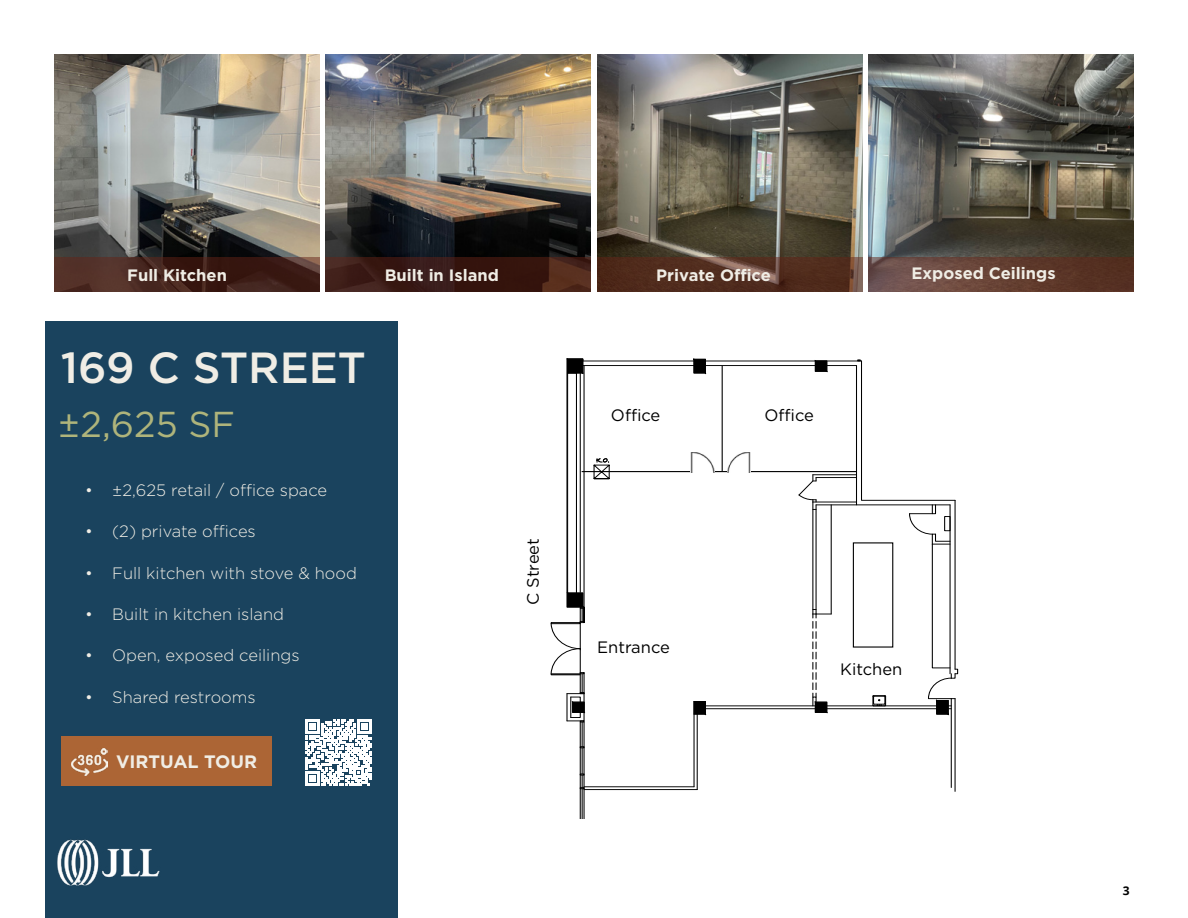
<style>
.page{position:relative;width:1188px;height:918px;background:#fff}
.page>*{position:absolute;margin:0;border:0;box-sizing:border-box;transform-origin:0 0}
.t1{font:500 43.5px "Gotham";color:#f0ede5}
.t2{font:36px "Gotham";color:#afb47b}
.t3{font:700 18px "Gotham";color:#f0ede5}
.t4{font:300 16.5px "Gotham";color:#f0ede5}
.t5{font:700 16.5px "Gotham";color:#f0ede5}
.t6{font:16.5px "Gotham";color:#000}
.t7{font:700 12px "Open Sans";color:#000}
</style>
<div class="page">
<div style="left:45px;top:322px;width:353px;height:596px;background:#1a435e"></div>
<div style="left:61px;top:737px;width:211px;height:49px;background:#ac6535"></div>
<img style="left:71px;top:748px;width:36px;height:27px">
<img style="left:54px;top:54px;width:265px;height:204px">
<img style="left:326px;top:54px;width:265px;height:204px">
<img style="left:597px;top:54px;width:265px;height:204px">
<img style="left:869px;top:54px;width:265px;height:204px">
<svg style="left:54px;top:258px;width:265px;height:34px;background:#45241d"></svg>
<svg style="left:326px;top:258px;width:265px;height:34px;background:#3d1b15"></svg>
<svg style="left:597px;top:258px;width:265px;height:34px;background:#563224"></svg>
<svg style="left:869px;top:258px;width:265px;height:34px;background:#644136"></svg>
<hr style="left:697px;top:714px;width:1px;height:76px;background:#000">
<hr style="left:694px;top:714px;width:1px;height:73px;background:#000">
<hr style="left:584px;top:789px;width:113px;height:1px;background:#000">
<hr style="left:584px;top:786px;width:110px;height:1px;background:#000">
<svg style="left:592px;top:458px;width:19px;height:21px"></svg>
<hr style="left:951px;top:699px;width:1px;height:89px;background:#000">
<hr style="left:583px;top:365px;width:111px;height:1px;background:#000">
<svg style="left:693px;top:359px;width:265px;height:356px"></svg>
<hr style="left:955px;top:699px;width:1px;height:92px;background:#000">
<hr style="left:583px;top:361px;width:279px;height:1px;background:#000">
<svg style="left:551px;top:358px;width:34px;height:460px"></svg>
<div style="left:635px;top:500px;width:103px;height:35px;background:#fff"></div>
<hr style="left:582px;top:471px;width:274px;height:1px;background:#000">
<img style="left:727px;top:452px;width:24px;height:21px">
<hr style="left:722px;top:366px;width:1px;height:105px;background:#000">
<img style="left:691px;top:452px;width:24px;height:21px">
<div style="left:691px;top:643px;width:109px;height:58px;background:#fff"></div>
<div style="left:853px;top:542px;width:40px;height:106px;border:1px solid #000"></div>
<img style="left:57px;top:839px;width:103px;height:47px">
<svg style="left:305px;top:720px;width:66px;height:66px"></svg>
<p class="t5" style="left:127px;top:264px;width:101px">Full Kitchen</p>
<p class="t5" style="left:385px;top:264px;width:116px">Built in Island</p>
<p class="t5" style="left:656px;top:264px;width:116px">Private Office</p>
<p class="t5" style="left:912px;top:263px;width:146px">Exposed Ceilings</p>
<h1 class="t1" style="left:61px;top:339px;width:307px">169 C STREET</h1>
<h2 class="t2" style="left:58px;top:401px;width:179px">±2,625 SF</h2>
<p class="t4" style="left:85px;top:480px;width:244px">• ±2,625 retail / office space</p>
<p class="t4" style="left:85px;top:521px;width:172px">• (2) private offices</p>
<p class="t4" style="left:85px;top:562px;width:273px">• Full kitchen with stove &amp; hood</p>
<p class="t4" style="left:85px;top:604px;width:200px">• Built in kitchen island</p>
<p class="t4" style="left:85px;top:645px;width:216px">• Open, exposed ceilings</p>
<p class="t4" style="left:85px;top:686px;width:172px">• Shared restrooms</p>
<p class="t3" style="left:116px;top:750px;width:143px">VIRTUAL TOUR</p>
<p class="t6" style="left:523px;top:605px;width:68px;rotate:-90deg">C Street</p>
<p class="t6" style="left:611px;top:405px;width:51px">Office</p>
<p class="t6" style="left:765px;top:405px;width:51px">Office</p>
<p class="t6" style="left:597px;top:637px;width:74px">Entrance</p>
<p class="t6" style="left:840px;top:659px;width:64px">Kitchen</p>
<p class="t7" style="left:1123px;top:882px;width:8px">3</p>
</div>
